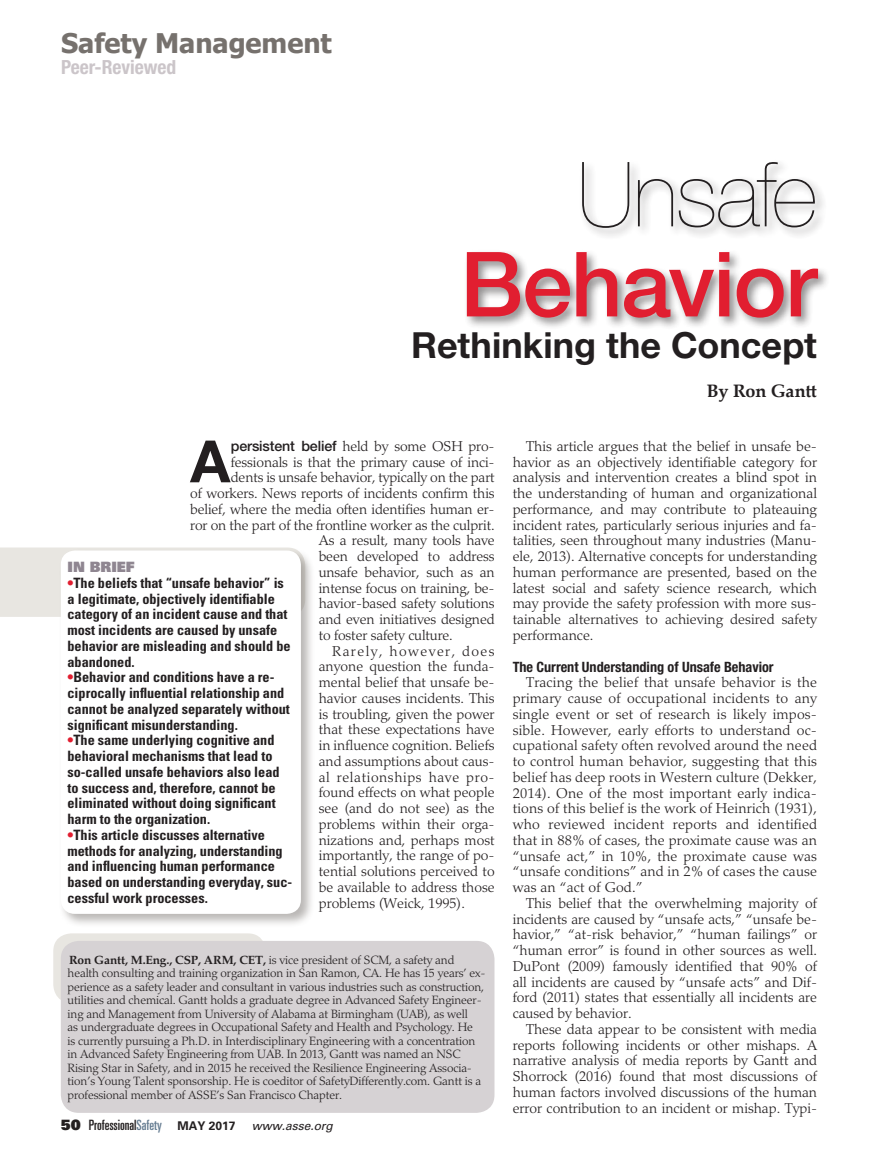
<style>
.page{position:relative;width:878px;height:1175px;background:#fff}
.page>*{position:absolute;margin:0;border:0;box-sizing:border-box;transform-origin:0 0}
.t1{font:500 90px "Helvetica Neue LT Std";letter-spacing:-.015em;color:#e11e30}
.t2{font:200 90px "Helvetica Neue LT Std";letter-spacing:-.02em;color:#231f20}
.t3{font:700 58.35px "Helvetica Neue LT Std";color:#231f20}
.t4{font:700 36px "Helvetica Neue LT Std";color:#231f20}
.t5{font:700 27px "Tahoma";color:#76716d}
.t6{font:700 condensed 19.5px "Helvetica Neue LT Std";color:#cbc5c9}
.t7{font:700 18px "Palatino Linotype";letter-spacing:-.015em;color:#231f20}
.t8{font:300 14.25px/15.8px "Palatino LT Std";color:#231f20;text-align:justify}
.t9{font:700 condensed 14.25px/15.8px "Univers LT Std";color:#231f20}
.t10{font:ultra-condensed 14.25px "Univers LT Std";color:#231f20}
.t11{font:700 condensed 14.25px "Helvetica Neue LT Std";color:#231f20}
.t12{font:300 14.25px "Palatino LT Std";letter-spacing:.04em;color:#231f20}
.t13{font:300 14.25px "Palatino LT Std";letter-spacing:.1em;color:#231f20}
.t14{font:14.25px "Univers LT Std X Black";color:#8f8691}
.t15{font:300 12px/13.5px "Palatino LT Std";letter-spacing:-.01em;color:#231f20}
.s1{font-family:"Helvetica Neue LT Std";font-weight:500}
.s2{color:#e11e30}
.s3{font-weight:700}
.s4{font-family:"Univers LT Std X Black";font-stretch:normal}
.s5{color:#657c91}
.s6{font-weight:700;font-stretch:normal;font-size:12px}
.s7{font-style:italic;font-stretch:normal;font-size:12px}
</style>
<div class="page">
<div style="left:53px;top:933px;width:213px;height:69px;background:#e8e6e1;border-radius:18px"></div>
<div style="left:61px;top:940px;width:433px;height:172px;background:#d6d2d4;border-radius:18px"></div>
<div style="left:0;top:547px;width:290px;height:70px;background:#e8e6e1"></div>
<div style="left:59px;top:548px;width:256px;height:380px;background:#76716d;opacity:.5"></div>
<div style="left:61px;top:550px;width:240px;height:363px;background:#fff;border-radius:14px"></div>
<div style="left:463px;top:158px;width:367px;height:172px;background:#231f20;opacity:.5"></div>
<h3 class="t5" style="left:61px;top:24px;width:272px">Safety Management</h3>
<h3 class="t6" style="left:61px;top:55px;width:116px">Peer-Reviewed</h3>
<h1 class="t2" style="left:577px;top:142px;width:241px">Unsafe</h1>
<h1 class="t1" style="left:460px;top:231px;width:358px">Behavior</h1>
<h3 class="t4" style="left:411px;top:323px;width:407px">Rethinking the Concept</h3>
<p class="t7" style="left:707px;top:378px;width:111px">By Ron Gantt</p>
<h2 class="t3" style="left:190px;top:425px;width:41px">A</h2>
<p class="t8" style="left:231px;top:438px;width:265px"><span class="s1">persistent belief</span> held by some OSH pro-</p>
<p class="t8" style="left:231px;top:454px;width:265px">fessionals is that the primary cause of inci-</p>
<p class="t8" style="left:231px;top:470px;width:265px">dents is unsafe behavior, typically on the part</p>
<p class="t8" style="left:190px;top:485px;width:306px">of workers. News reports of incidents confirm this</p>
<p class="t8" style="left:190px;top:501px;width:306px">belief, where the media often identifies human er-</p>
<p class="t8" style="left:190px;top:517px;width:306px">ror on the part of the frontline worker as the culprit.</p>
<p class="t8" style="left:319px;top:533px;width:177px">As a result, many tools have</p>
<p class="t8" style="left:319px;top:548px;width:177px">been developed to address</p>
<p class="t8" style="left:319px;top:564px;width:177px">unsafe behavior, such as an</p>
<p class="t8" style="left:319px;top:580px;width:177px">intense focus on training, be-</p>
<p class="t8" style="left:319px;top:596px;width:177px">havior-based safety solutions</p>
<p class="t8" style="left:319px;top:611px;width:177px">and even initiatives designed</p>
<p class="t8" style="left:319px;top:627px;width:136px">to foster safety culture.</p>
<p class="t13" style="left:332px;top:642px;width:164px">Rarely, however, does</p>
<p class="t8" style="left:319px;top:659px;width:177px">anyone question the funda-</p>
<p class="t8" style="left:319px;top:674px;width:177px">mental belief that unsafe be-</p>
<p class="t8" style="left:319px;top:690px;width:177px">havior causes incidents. This</p>
<p class="t8" style="left:319px;top:706px;width:177px">is troubling, given the power</p>
<p class="t8" style="left:319px;top:722px;width:177px">that these expectations have</p>
<p class="t8" style="left:319px;top:737px;width:177px">in influence cognition. Beliefs</p>
<p class="t8" style="left:319px;top:753px;width:177px">and assumptions about caus-</p>
<p class="t12" style="left:319px;top:768px;width:177px">al relationships have pro-</p>
<p class="t8" style="left:319px;top:785px;width:177px">found effects on what people</p>
<p class="t8" style="left:319px;top:800px;width:177px">see (and do not see) as the</p>
<p class="t8" style="left:319px;top:816px;width:177px">problems within their orga-</p>
<p class="t8" style="left:319px;top:832px;width:177px">nizations and, perhaps most</p>
<p class="t8" style="left:319px;top:848px;width:177px">importantly, the range of po-</p>
<p class="t8" style="left:319px;top:863px;width:177px">tential solutions perceived to</p>
<p class="t8" style="left:319px;top:879px;width:177px">be available to address those</p>
<p class="t8" style="left:319px;top:895px;width:148px">problems (Weick, 1995).</p>
<p class="t14" style="left:68px;top:557px;width:69px">IN BRIEF</p>
<p class="t9" style="left:68px;top:575px;width:224px"><span class="s2">•</span>The beliefs that “unsafe behavior” is a legitimate, objectively identifiable category of an incident cause and that most incidents are caused by unsafe behavior are misleading and should be abandoned.</p>
<p class="t9" style="left:68px;top:669px;width:224px"><span class="s2">•</span>Behavior and conditions have a re&shy;ciprocally influential relationship and cannot be analyzed separately without significant misunderstanding.</p>
<p class="t9" style="left:68px;top:732px;width:213px"><span class="s2">•</span>The same underlying cognitive and behavioral mechanisms that lead to so-called unsafe behaviors also lead to success and, therefore, cannot be eliminated without doing significant harm to the organization.</p>
<p class="t9" style="left:68px;top:827px;width:226px"><span class="s2">•</span>This article discusses alternative methods for analyzing, understanding and influencing human performance based on understanding everyday, suc&shy;cessful work processes.</p>
<p class="t15" style="left:68px;top:953px;width:419px"><span class="s3">Ron Gantt, M.Eng., CSP, ARM, CET,</span> is vice president of SCM, a safety and health consulting and training organization in San Ramon, CA. He has 15 years’ ex&shy;perience as a safety leader and consultant in various industries such as construction, utilities and chemical. Gantt holds a graduate degree in Advanced Safety Engineer&shy;ing and Management from University of Alabama at Birmingham (UAB), as well<br>as undergraduate degrees in Occupational Safety and Health and Psychology. He<br>is currently pursuing a Ph.D. in Interdisciplinary Engineering with a concentration in Advanced Safety Engineering from UAB. In 2013, Gantt was named an NSC Rising Star in Safety, and in 2015 he received the Resilience Engineering Associa&shy;tion’s Young Talent sponsorship. He is coeditor of SafetyDifferently.com. Gantt is a professional member of ASSE’s San Francisco Chapter.</p>
<p class="t10" style="left:61px;top:1116px;width:274px"><span class="s4">50</span> Professional<span class="s5">Safety</span> <span class="s6">may 2017</span> <span class="s7">www.asse.org</span></p>
<p class="t8" style="left:512px;top:438px;width:306px;text-indent:14px">This article argues that the belief in unsafe be&shy;havior as an objectively identifiable category for analysis and intervention creates a blind spot in the understanding of human and organizational performance, and may contribute to plateauing incident rates, particularly serious injuries and fa&shy;talities, seen throughout many industries (Manu&shy;ele, 2013). Alternative concepts for understanding human performance are presented, based on the latest social and safety science research, which may provide the safety profession with more sus&shy;tainable alternatives to achieving desired safety performance.</p>
<p class="t11" style="left:512px;top:658px;width:262px">The Current Understanding of Unsafe Behavior</p>
<p class="t8" style="left:512px;top:675px;width:306px;text-indent:14px">Tracing the belief that unsafe behavior is the primary cause of occupational incidents to any single event or set of research is likely impos&shy;sible. However, early efforts to understand oc&shy;cupational safety often revolved around the need to control human behavior, suggesting that this belief has deep roots in Western culture (Dekker, 2014). One of the most important early indica&shy;tions of this belief is the work of Heinrich (1931), who reviewed incident reports and identified that in 88% of cases, the proximate cause was an “unsafe act,” in 10%, the proximate cause was “unsafe conditions” and in 2% of cases the cause was an “act of God.”</p>
<p class="t8" style="left:512px;top:895px;width:306px;text-indent:13px">This belief that the overwhelming majority of incidents are caused by “unsafe acts,” “unsafe be&shy;havior,” “at-risk behavior,” “human failings” or “human error” is found in other sources as well.<br>DuPont (2009) famously identified that 90% of all incidents are caused by “unsafe acts” and Dif&shy;ford (2011) states that essentially all incidents are caused by behavior.</p>
<p class="t8" style="left:512px;top:1021px;width:306px;text-indent:13px">These data appear to be consistent with media reports following incidents or other mishaps. A narrative analysis of media reports by Gantt and Shorrock (2016) found that most discussions of human factors involved discussions of the human error contribution to an incident or mishap. Typi-</p>
</div>
